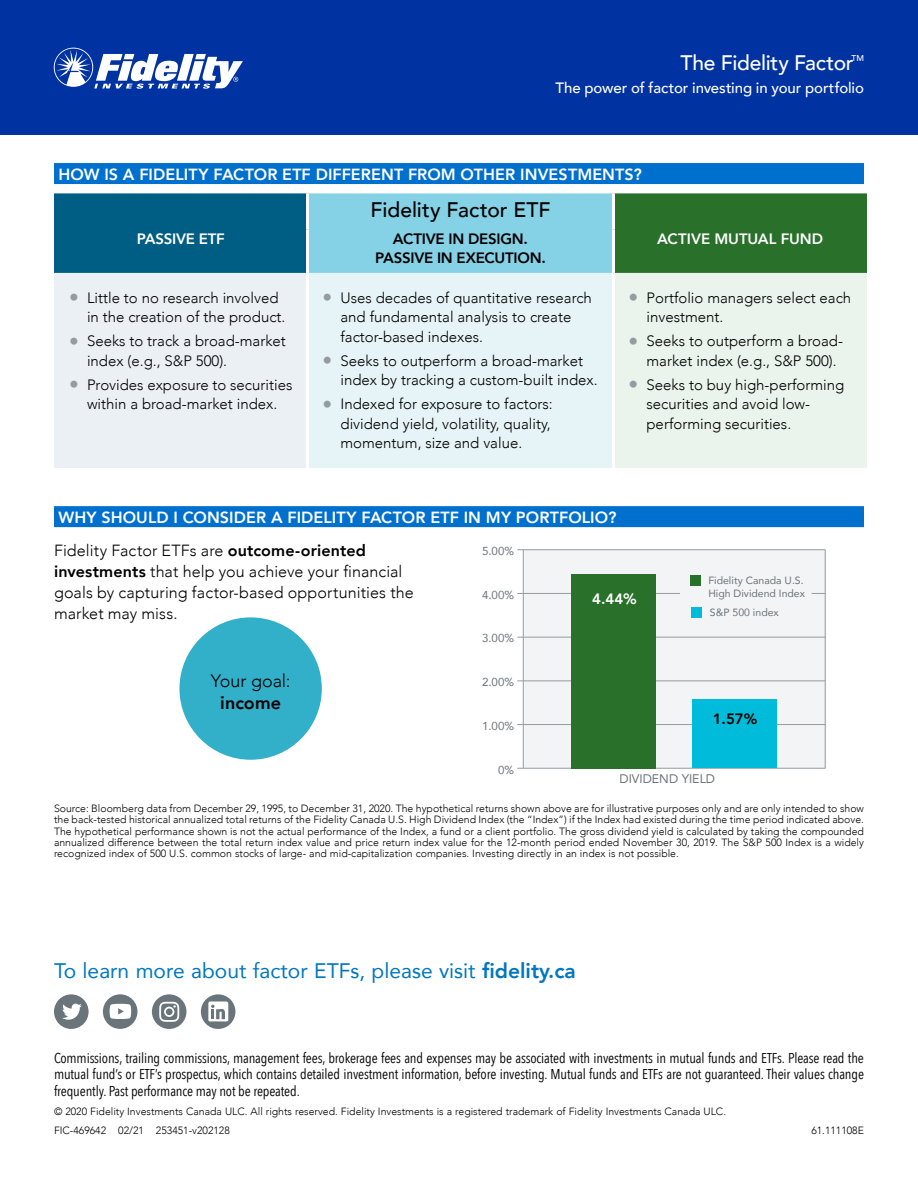
<style>
.page{position:relative;width:918px;height:1188px;background:#fff}
.page>*{position:absolute;margin:0;border:0;box-sizing:border-box;transform-origin:0 0}
.t1{font:21px "Avenir";color:#0077be}
.t2{font:500 21px "Avenir";letter-spacing:-.015em;color:#fff}
.t3{font:500 21px "Avenir";color:#000}
.t4{font:300 18px "Avenir";letter-spacing:-.005em;color:#000}
.t5{font:800 18px "Avenir";letter-spacing:.005em;color:#000}
.t6{font:800 16.2px/33px "Avenir";letter-spacing:.005em;color:#fff}
.t7{font:300 16.2px/21px "Avenir";letter-spacing:.005em;color:#000}
.t8{font:300 15px/19.5px "Avenir";color:#000}
.t9{font:500 15px "Avenir";letter-spacing:-.005em;color:#fff}
.t10{font:800 15px/18.8px "Avenir";letter-spacing:-.015em;color:#000;text-align:center}
.t11{font:800 15px "Avenir";letter-spacing:-.005em;color:#fff}
.t12{font:14.25px/16.5px "Avenir Next Condensed";letter-spacing:-.01em;color:#000;text-align:justify}
.t13{font:12.45px "Avenir";color:#6a747b}
.t14{font:11.55px "Avenir";color:#6a747b}
.t15{font:300 10.5px/11.2px "Avenir";color:#000;text-align:justify}
.t16{font:10.5px/13.5px "Avenir";color:#6a747b}
.t17{font:500 8.4px "Avenir";color:#fff}
.s1{font-size:19.5px;color:#949ca1}
.s2{font-weight:300;color:#000}
.s3{color:#000}
.s4{font-weight:800}
</style>
<div class="page">
<div style="left:0;top:0;width:918px;height:135px;background:#0033a1"></div>
<svg style="left:54px;top:48px;width:189px;height:41px"></svg>
<div style="left:54px;top:163px;width:810px;height:21px;background:#0070ce"></div>
<svg style="left:54px;top:193px;width:813px;height:80px;background:#3f8f8d"></svg>
<div style="left:54px;top:273px;width:254px;height:195px;background:#ebf0f4"></div>
<div style="left:308px;top:273px;width:306px;height:195px;background:#e7f4f7"></div>
<div style="left:614px;top:273px;width:253px;height:195px;background:#eaf3ec"></div>
<hr style="left:306px;top:273px;width:3px;height:195px;background:#fff">
<hr style="left:612px;top:273px;width:3px;height:195px;background:#fff">
<hr style="left:306px;top:193px;width:3px;height:36px;background:#fff">
<hr style="left:612px;top:193px;width:3px;height:36px;background:#fff">
<hr style="left:306px;top:229px;width:3px;height:44px;background:#fff">
<hr style="left:612px;top:229px;width:3px;height:44px;background:#fff">
<div style="left:54px;top:506px;width:810px;height:21px;background:#0070ce"></div>
<div style="left:179px;top:617px;width:143px;height:143px;background:#32afc9;border-radius:50%"></div>
<div style="left:523px;top:550px;width:303px;height:218px;background:#f2f4f5"></div>
<hr style="left:825px;top:550px;width:1px;height:218px;background:#949ca1">
<hr style="left:517px;top:724px;width:308px;height:1px;background:#949ca1">
<hr style="left:517px;top:681px;width:308px;height:1px;background:#949ca1">
<hr style="left:517px;top:637px;width:308px;height:1px;background:#949ca1">
<hr style="left:517px;top:593px;width:308px;height:1px;background:#949ca1">
<hr style="left:517px;top:550px;width:308px;height:1px;background:#949ca1">
<hr style="left:517px;top:768px;width:308px;height:1px;background:#949ca1">
<div style="left:692px;top:700px;width:85px;height:68px;background:#00bcda"></div>
<div style="left:572px;top:574px;width:84px;height:194px;background:#29712a"></div>
<hr style="left:523px;top:550px;width:1px;height:218px;background:#949ca1">
<div style="left:680px;top:563px;width:132px;height:66px;background:#f2f4f5"></div>
<div style="left:690px;top:575px;width:11px;height:11px;background:#29712a"></div>
<div style="left:691px;top:607px;width:11px;height:11px;background:#00bcda"></div>
<svg style="left:201px;top:994px;width:34px;height:35px"></svg>
<svg style="left:54px;top:994px;width:35px;height:35px"></svg>
<div style="left:152px;top:994px;width:34px;height:35px;background:#6a747b;border-radius:50%"></div>
<svg style="left:159px;top:1002px;width:20px;height:20px"></svg>
<svg style="left:103px;top:994px;width:34px;height:35px"></svg>
<h1 class="t2" style="left:681px;top:45px;width:175px">The Fidelity Factor</h1>
<p class="t17" style="left:851px;top:51px;width:14px">TM</p>
<h3 class="t9" style="left:556px;top:74px;width:310px">The power of factor investing in your portfolio</h3>
<h3 class="t6" style="left:58px;top:157px;width:585px">HOW IS A FIDELITY FACTOR ETF DIFFERENT FROM OTHER INVESTMENTS?</h3>
<h1 class="t3" style="left:370px;top:192px;width:182px">Fidelity Factor ETF</h1>
<h3 class="t11" style="left:137px;top:228px;width:89px">PASSIVE ETF</h3>
<h3 class="t10" style="left:375px;top:230px;width:172px">ACTIVE IN DESIGN.<br>PASSIVE IN EXECUTION.</h3>
<h3 class="t11" style="left:657px;top:228px;width:167px">ACTIVE MUTUAL FUND</h3>
<h3 class="t8" style="left:87px;top:288px;width:200px;text-indent:-18px"><span class="s1">•</span> Little to no research involved in the creation of the product.</h3>
<h3 class="t8" style="left:87px;top:332px;width:200px;text-indent:-18px"><span class="s1">•</span> Seeks to track a broad-market index (e.g., S&amp;P 500).</h3>
<h3 class="t8" style="left:69px;top:375px;width:225px;text-align:center"><span class="s1">•</span> Provides exposure to securities within a broad-market index.</h3>
<h3 class="t8" style="left:340px;top:288px;width:253px;text-indent:-18px"><span class="s1">•</span> Uses decades of quantitative research and fundamental analysis to create factor-based indexes.</h3>
<h3 class="t8" style="left:340px;top:351px;width:259px;text-indent:-18px"><span class="s1">•</span> Seeks to outperform a broad-market index by tracking a custom-built index.</h3>
<h3 class="t8" style="left:340px;top:395px;width:214px;text-indent:-18px"><span class="s1">•</span> Indexed for exposure to factors: dividend yield, volatility, quality, momentum, size and value.</h3>
<h3 class="t8" style="left:646px;top:288px;width:206px;text-indent:-18px"><span class="s1">•</span> Portfolio managers select each investment.</h3>
<h3 class="t8" style="left:646px;top:332px;width:198px;text-indent:-18px"><span class="s1">•</span> Seeks to outperform a broad&shy;market index (e.g., S&amp;P 500).</h3>
<h3 class="t8" style="left:646px;top:375px;width:199px;text-indent:-18px"><span class="s1">•</span> Seeks to buy high-performing securities and avoid low&shy;performing securities.</h3>
<h3 class="t6" style="left:54px;top:501px;width:564px">WHY SHOULD I CONSIDER A FIDELITY FACTOR ETF IN MY PORTFOLIO?<br><span class="s2">Fidelity Factor ETFs are</span> <span class="s3">outcome-oriented</span></h3>
<h3 class="t7" style="left:54px;top:561px;width:361px"><span class="s4">investments</span> that help you achieve your financial goals by capturing factor-based opportunities the market may miss.</h3>
<p class="t14" style="left:482px;top:542px;width:34px">5.00%</p>
<p class="t14" style="left:482px;top:585px;width:34px">4.00%</p>
<h3 class="t11" style="left:592px;top:587px;width:46px">4.44%</h3>
<h2 class="t4" style="left:211px;top:671px;width:81px">Your goal:</h2>
<h2 class="t5" style="left:220px;top:689px;width:62px">income</h2>
<p class="t14" style="left:482px;top:629px;width:34px">3.00%</p>
<p class="t14" style="left:482px;top:673px;width:34px">2.00%</p>
<p class="t14" style="left:482px;top:717px;width:34px">1.00%</p>
<p class="t16" style="left:708px;top:573px;width:98px">Fidelity Canada U.S.<br>High Dividend Index</p>
<p class="t16" style="left:710px;top:605px;width:70px">S&amp;P 500 index</p>
<h3 class="t10" style="left:713px;top:710px;width:46px">1.57%</h3>
<p class="t14" style="left:498px;top:760px;width:18px">0%</p>
<p class="t13" style="left:619px;top:769px;width:97px">DIVIDEND YIELD</p>
<p class="t15" style="left:54px;top:803px;width:812px">Source: Bloomberg data from December 29, 1995, to December 31, 2020. The hypothetical returns shown above are for illustrative purposes only and are only intended to show the back-tested historical annualized total returns of the Fidelity Canada U.S. High Dividend Index (the “Index”) if the Index had existed during the time period indicated above.<br>The hypothetical performance shown is not the actual performance of the Index, a fund or a client portfolio. The gross dividend yield is calculated by taking the compounded annualized difference between the total return index value and price return index value for the 12-month period ended November 30, 2019. The S&amp;P 500 Index is a widely recognized index of 500 U.S. common stocks of large- and mid-capitalization companies. Investing directly in an index is not possible.</p>
<h1 class="t1" style="left:54px;top:954px;width:523px">To learn more about factor ETFs, please visit <span class="s4">fidelity.ca</span></h1>
<p class="t12" style="left:54px;top:1049px;width:812px">Commissions, trailing commissions, management fees, brokerage fees and expenses may be associated with investments in mutual funds and ETFs. Please read the mutual fund’s or ETF’s prospectus, which contains detailed investment information, before investing. Mutual funds and ETFs are not guaranteed. Their values change frequently. Past performance may not be repeated.</p>
<p class="t15" style="left:54px;top:1106px;width:674px">© 2020 Fidelity Investments Canada ULC. All rights reserved. Fidelity Investments is a registered trademark of Fidelity Investments Canada ULC.</p>
<p class="t15" style="left:54px;top:1125px;width:177px">FIC-469642 02/21 253451-v202128</p>
<p class="t15" style="left:811px;top:1125px;width:54px">61.111108E</p>
</div>
